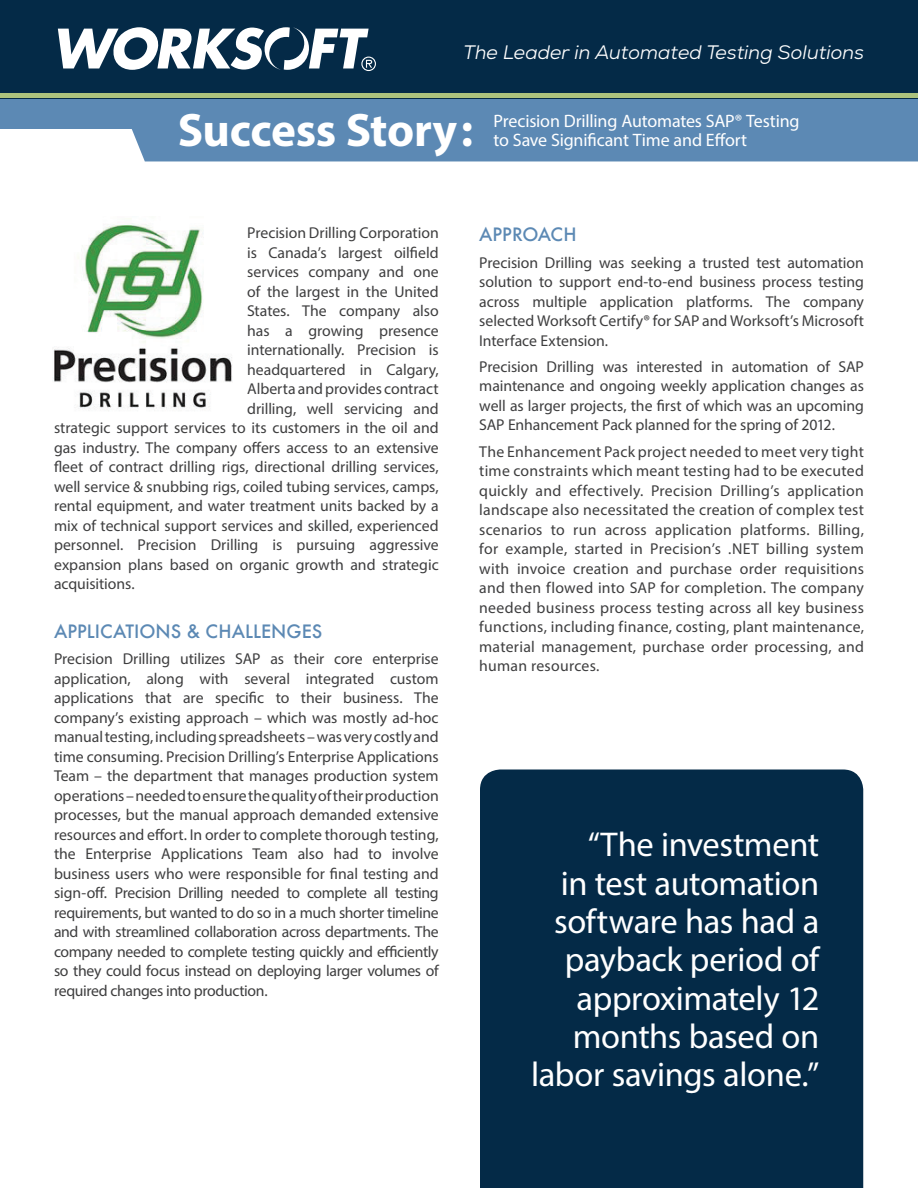
<style>
.page{position:relative;width:918px;height:1188px;background:#fff}
.page>*{position:absolute;margin:0;border:0;box-sizing:border-box;transform-origin:0 0}
.t1{font:700 47.1px "Myriad Pro";letter-spacing:-.01em;color:#fff}
.t2{font:34.5px/38.4px "Myriad Pro";letter-spacing:-.01em;color:#fff;text-align:right}
.t3{font:italic 19.5px "Nexa";color:#fff}
.t4{font:18px/19.5px "Myriad Pro";letter-spacing:-.01em;color:#fff}
.t5{font:500 18px "Futura";color:#5c89b4}
.t6{font:15.75px/19.5px "Myriad Pro";letter-spacing:-.005em;color:#3e3e3f;text-align:justify}
</style>
<div class="page">
<div style="left:0;top:92px;width:158px;height:36px;background:#5c89b4"></div>
<div style="left:119px;top:98px;width:799px;height:63px;background:#5c89b4"></div>
<div style="left:0;top:0;width:918px;height:98px;background:#042a47"></div>
<hr style="left:0;top:94px;width:918px;height:4px;background:#acc27d">
<svg style="left:58px;top:27px;width:318px;height:44px"></svg>
<img style="left:53px;top:218px;width:179px;height:193px">
<div style="left:480px;top:770px;width:383px;height:418px;background:#042a47"></div>
<p class="t3" style="left:464px;top:40px;width:402px">The Leader in Automated Testing Solutions</p>
<h1 class="t1" style="left:178px;top:100px;width:297px">Success Story:</h1>
<p class="t4" style="left:494px;top:111px;width:308px">Precision Drilling Automates SAP® Testing to Save Significant Time and Effort</p>
<p class="t6" style="left:247px;top:223px;width:193px">Precision Drilling Corporation</p>
<p class="t6" style="left:247px;top:243px;width:193px">is Canada’s largest oilfield</p>
<p class="t6" style="left:247px;top:262px;width:193px">services company and one</p>
<p class="t6" style="left:247px;top:282px;width:193px">of the largest in the United</p>
<p class="t6" style="left:247px;top:301px;width:193px">States. The company also</p>
<p class="t6" style="left:247px;top:321px;width:193px">has a growing presence</p>
<p class="t6" style="left:247px;top:340px;width:193px">internationally. Precision is</p>
<p class="t6" style="left:247px;top:360px;width:193px">headquartered in Calgary,</p>
<p class="t6" style="left:247px;top:379px;width:193px">Alberta and provides contract</p>
<p class="t6" style="left:247px;top:399px;width:193px">drilling, well servicing and</p>
<p class="t6" style="left:54px;top:418px;width:386px">strategic support services to its customers in the oil and</p>
<p class="t6" style="left:54px;top:438px;width:386px">gas industry. The company offers access to an extensive</p>
<p class="t6" style="left:54px;top:457px;width:386px">fleet of contract drilling rigs, directional drilling services,</p>
<p class="t6" style="left:54px;top:477px;width:386px">well service &amp; snubbing rigs, coiled tubing services, camps,</p>
<p class="t6" style="left:54px;top:496px;width:386px">rental equipment, and water treatment units backed by a</p>
<p class="t6" style="left:54px;top:516px;width:386px">mix of technical support services and skilled, experienced</p>
<p class="t6" style="left:54px;top:535px;width:386px">personnel. Precision Drilling is pursuing aggressive</p>
<p class="t6" style="left:54px;top:555px;width:386px">expansion plans based on organic growth and strategic</p>
<p class="t6" style="left:54px;top:574px;width:82px">acquisitions.</p>
<p class="t5" style="left:54px;top:619px;width:270px">APPLICATIONS &amp; CHALLENGES</p>
<p class="t6" style="left:54px;top:649px;width:386px">Precision Drilling utilizes SAP as their core enterprise application, along with several integrated custom applications that are specific to their business. The company’s existing approach – which was mostly ad-hoc manual testing, including spreadsheets – was very costly and time consuming. Precision Drilling’s Enterprise Applications Team – the department that manages production system operations – needed to ensure the quality of their production processes, but the manual approach demanded extensive resources and effort. In order to complete thorough testing, the Enterprise Applications Team also had to involve business users who were responsible for final testing and sign-off. Precision Drilling needed to complete all testing requirements, but wanted to do so in a much shorter timeline and with streamlined collaboration across departments. The company needed to complete testing quickly and efficiently so they could focus instead on deploying larger volumes of required changes into production.</p>
<p class="t5" style="left:479px;top:222px;width:99px">APPROACH</p>
<p class="t6" style="left:479px;top:252px;width:386px">Precision Drilling was seeking a trusted test automation solution to support end-to-end business process testing across multiple application platforms. The company selected Worksoft Certify® for SAP and Worksoft’s Microsoft Interface Extension.</p>
<p class="t6" style="left:479px;top:357px;width:386px">Precision Drilling was interested in automation of SAP maintenance and ongoing weekly application changes as well as larger projects, the first of which was an upcoming SAP Enhancement Pack planned for the spring of 2012.</p>
<p class="t6" style="left:479px;top:441px;width:386px">The Enhancement Pack project needed to meet very tight time constraints which meant testing had to be executed quickly and effectively. Precision Drilling’s application landscape also necessitated the creation of complex test scenarios to run across application platforms. Billing, for example, started in Precision’s .NET billing system with invoice creation and purchase order requisitions and then flowed into SAP for completion. The company needed business process testing across all key business functions, including finance, costing, plant maintenance, material management, purchase order processing, and human resources.</p>
<h2 class="t2" style="left:531px;top:825px;width:290px">“The investment<br>in test automation software has had a payback period of approximately 12 months based on labor savings alone.”</h2>
</div>
